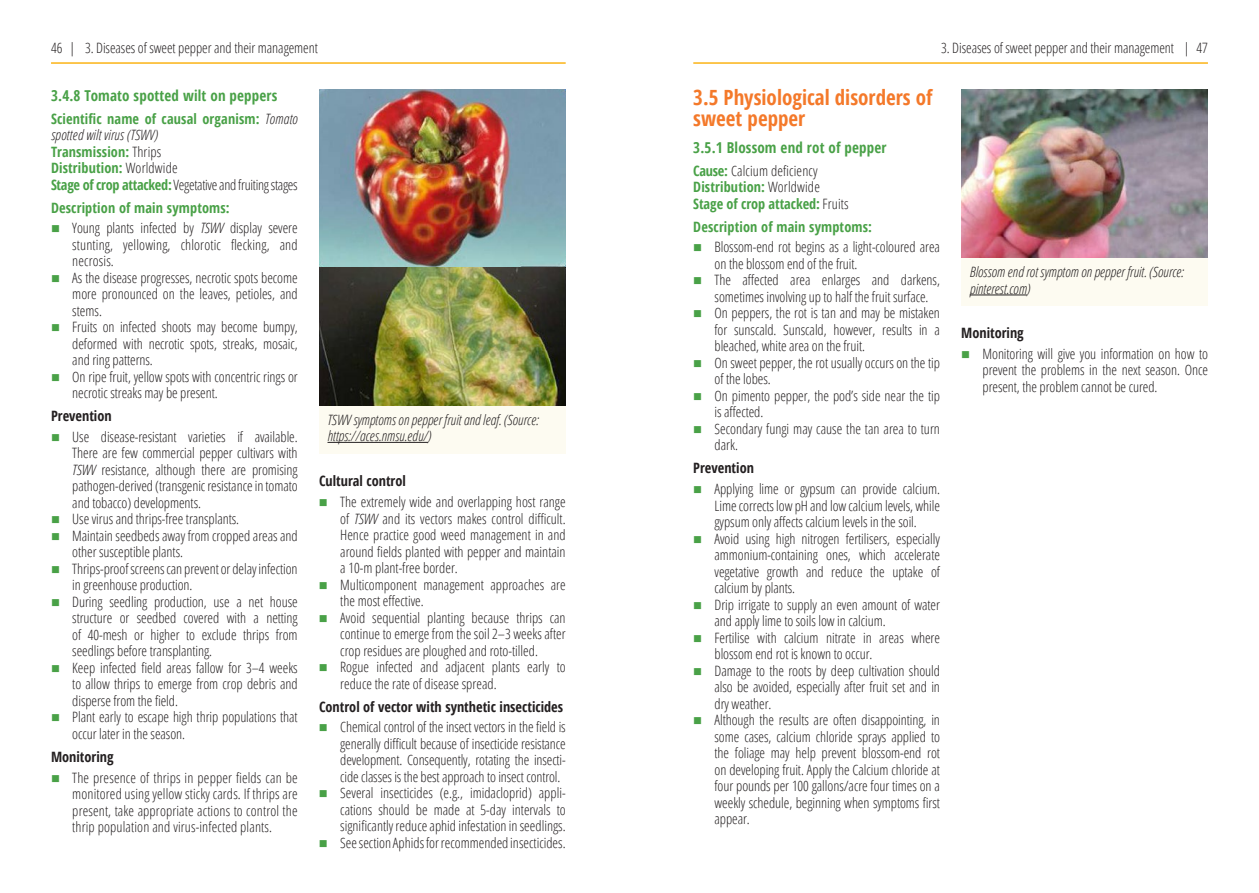
<style>
.page{position:relative;width:1259px;height:893px;background:#fff}
.page>*{position:absolute;margin:0;border:0;box-sizing:border-box;transform-origin:0 0}
.t1{font:700 condensed 21px/21px "Open Sans";color:#f4792a}
.t2{font:700 condensed 15px "Open Sans";letter-spacing:.01em;color:#49a147}
.t3{font:300 condensed 14.25px/16.5px "Open Sans";letter-spacing:-.005em;color:#231f20;text-align:justify}
.t4{font:700 condensed 14.25px/16.5px "Open Sans";letter-spacing:.01em;color:#49a147}
.t5{font:italic 300 condensed 14.25px/16.5px "Open Sans";color:#231f20}
.t6{font:700 condensed 14.25px "Open Sans";color:#231f20}
.s1{font-weight:300;font-style:italic;color:#231f20}
.s2{font-weight:300;color:#231f20}
.s3{color:#49a147}
.s4{font-style:italic}
</style>
<div class="page">
<hr style="left:693px;top:62px;width:515px;height:2px;background:#fbb316">
<hr style="left:51px;top:62px;width:515px;height:2px;background:#fbb316">
<div style="left:319px;top:405px;width:247px;height:49px;background:#fdfbf1"></div>
<hr style="left:327px;top:442px;width:101px;height:1px;background:#231f20">
<img style="left:319px;top:268px;width:247px;height:137px">
<img style="left:319px;top:89px;width:247px;height:177px">
<div style="left:961px;top:258px;width:247px;height:48px;background:#fdfbf1"></div>
<hr style="left:969px;top:295px;width:58px;height:1px;background:#231f20">
<img style="left:961px;top:89px;width:247px;height:169px">
<p class="t3" style="left:51px;top:40px;width:268px">46 | 3. Diseases of sweet pepper and their management</p>
<p class="t3" style="left:941px;top:40px;width:268px">3. Diseases of sweet pepper and their management | 47</p>
<p class="t2" style="left:51px;top:85px;width:228px">3.4.8 Tomato spotted wilt on peppers</p>
<p class="t4" style="left:51px;top:110px;width:248px">Scientific name of causal organism: <span class="s1">Tomato spotted wilt virus (TSWV)<br></span>Transmission: <span class="s2">Thrips<br></span>Distribution: <span class="s2">Worldwide<br></span>Stage of crop attacked: <span class="s2">Vegetative and fruiting stages</span></p>
<p class="t4" style="left:51px;top:199px;width:180px">Description of main symptoms:</p>
<p class="t3" style="left:72px;top:219px;width:227px;text-indent:-21px"><span class="s3">■</span> Young plants infected by <span class="s4">TSWV</span> display severe stunting, yellowing, chlorotic flecking, and necrosis.</p>
<p class="t3" style="left:72px;top:269px;width:227px;text-indent:-21px"><span class="s3">■</span> As the disease progresses, necrotic spots become more pronounced on the leaves, petioles, and stems.</p>
<p class="t3" style="left:72px;top:318px;width:227px;text-indent:-21px"><span class="s3">■</span> Fruits on infected shoots may become bumpy, deformed with necrotic spots, streaks, mosaic, and ring patterns.</p>
<p class="t3" style="left:72px;top:368px;width:227px;text-indent:-21px"><span class="s3">■</span> On ripe fruit, yellow spots with concentric rings or necrotic streaks may be present.</p>
<p class="t6" style="left:51px;top:406px;width:62px">Prevention</p>
<p class="t3" style="left:72px;top:428px;width:227px;text-indent:-21px"><span class="s3">■</span> Use disease-resistant varieties if available.<br>There are few commercial pepper cultivars with <span class="s4">TSWV</span> resistance, although there are promising pathogen-derived (transgenic resistance in tomato and tobacco) developments.</p>
<p class="t3" style="left:51px;top:511px;width:190px"><span class="s3">■</span> Use virus and thrips-free transplants.</p>
<p class="t3" style="left:72px;top:527px;width:227px;text-indent:-21px"><span class="s3">■</span> Maintain seedbeds away from cropped areas and other susceptible plants.</p>
<p class="t3" style="left:72px;top:560px;width:227px;text-indent:-21px"><span class="s3">■</span> Thrips-proof screens can prevent or delay infection in greenhouse production.</p>
<p class="t3" style="left:72px;top:593px;width:227px;text-indent:-21px"><span class="s3">■</span> During seedling production, use a net house structure or seedbed covered with a netting of 40-mesh or higher to exclude thrips from seedlings before transplanting.</p>
<p class="t3" style="left:72px;top:659px;width:227px;text-indent:-21px"><span class="s3">■</span> Keep infected field areas fallow for 3–4 weeks to allow thrips to emerge from crop debris and disperse from the field.</p>
<p class="t3" style="left:72px;top:709px;width:227px;text-indent:-21px"><span class="s3">■</span> Plant early to escape high thrip populations that occur later in the season.</p>
<p class="t6" style="left:51px;top:747px;width:64px">Monitoring</p>
<p class="t3" style="left:72px;top:769px;width:227px;text-indent:-21px"><span class="s3">■</span> The presence of thrips in pepper fields can be monitored using yellow sticky cards. If thrips are present, take appropriate actions to control the thrip population and virus-infected plants.</p>
<h1 class="t1" style="left:693px;top:87px;width:241px">3.5 Physiological disorders of sweet pepper</h1>
<p class="t2" style="left:693px;top:137px;width:195px">3.5.1 Blossom end rot of pepper</p>
<p class="t4" style="left:693px;top:162px;width:157px">Cause: <span class="s2">Calcium deficiency<br></span>Distribution: <span class="s2">Worldwide<br></span>Stage of crop attacked: <span class="s2">Fruits</span></p>
<p class="t4" style="left:693px;top:218px;width:180px">Description of main symptoms:</p>
<p class="t3" style="left:714px;top:238px;width:227px;text-indent:-21px"><span class="s3">■</span> Blossom-end rot begins as a light-coloured area on the blossom end of the fruit.</p>
<p class="t3" style="left:714px;top:271px;width:227px;text-indent:-21px"><span class="s3">■</span> The affected area enlarges and darkens, sometimes involving up to half the fruit surface.</p>
<p class="t3" style="left:714px;top:304px;width:227px;text-indent:-21px"><span class="s3">■</span> On peppers, the rot is tan and may be mistaken for sunscald. Sunscald, however, results in a bleached, white area on the fruit.</p>
<p class="t3" style="left:714px;top:354px;width:227px;text-indent:-21px"><span class="s3">■</span> On sweet pepper, the rot usually occurs on the tip of the lobes.</p>
<p class="t3" style="left:714px;top:387px;width:227px;text-indent:-21px"><span class="s3">■</span> On pimento pepper, the pod’s side near the tip is affected.</p>
<p class="t3" style="left:714px;top:420px;width:227px;text-indent:-21px"><span class="s3">■</span> Secondary fungi may cause the tan area to turn dark.</p>
<p class="t6" style="left:693px;top:458px;width:62px">Prevention</p>
<p class="t3" style="left:714px;top:480px;width:227px;text-indent:-21px"><span class="s3">■</span> Applying lime or gypsum can provide calcium.<br>Lime corrects low pH and low calcium levels, while gypsum only affects calcium levels in the soil.</p>
<p class="t3" style="left:714px;top:530px;width:227px;text-indent:-21px"><span class="s3">■</span> Avoid using high nitrogen fertilisers, especially ammonium-containing ones, which accelerate vegetative growth and reduce the uptake of calcium by plants.</p>
<p class="t3" style="left:714px;top:596px;width:227px;text-indent:-21px"><span class="s3">■</span> Drip irrigate to supply an even amount of water and apply lime to soils low in calcium.</p>
<p class="t3" style="left:714px;top:629px;width:227px;text-indent:-21px"><span class="s3">■</span> Fertilise with calcium nitrate in areas where blossom end rot is known to occur.</p>
<p class="t3" style="left:714px;top:662px;width:227px;text-indent:-21px"><span class="s3">■</span> Damage to the roots by deep cultivation should also be avoided, especially after fruit set and in dry weather.</p>
<p class="t3" style="left:714px;top:711px;width:227px;text-indent:-21px"><span class="s3">■</span> Although the results are often disappointing, in some cases, calcium chloride sprays applied to the foliage may help prevent blossom-end rot on developing fruit. Apply the Calcium chloride at four pounds per 100 gallons/acre four times on a weekly schedule, beginning when symptoms first appear.</p>
<p class="t5" style="left:969px;top:263px;width:216px">Blossom end rot symptom on pepper fruit. (Source: pinterest.com)</p>
<p class="t6" style="left:961px;top:323px;width:64px">Monitoring</p>
<p class="t3" style="left:982px;top:345px;width:227px;text-indent:-21px"><span class="s3">■</span> Monitoring will give you information on how to prevent the problems in the next season. Once present, the problem cannot be cured.</p>
<p class="t5" style="left:327px;top:411px;width:213px">TSWV symptoms on pepper fruit and leaf. (Source: https://aces.nmsu.edu/)</p>
<p class="t6" style="left:319px;top:471px;width:88px">Cultural control</p>
<p class="t3" style="left:340px;top:493px;width:227px;text-indent:-21px"><span class="s3">■</span> The extremely wide and overlapping host range of <span class="s4">TSWV</span> and its vectors makes control difficult.<br>Hence practice good weed management in and around fields planted with pepper and maintain a 10-m plant-free border.</p>
<p class="t3" style="left:340px;top:576px;width:227px;text-indent:-21px"><span class="s3">■</span> Multicomponent management approaches are the most effective.</p>
<p class="t3" style="left:340px;top:609px;width:227px;text-indent:-21px"><span class="s3">■</span> Avoid sequential planting because thrips can continue to emerge from the soil 2–3 weeks after crop residues are ploughed and roto-tilled.</p>
<p class="t3" style="left:340px;top:658px;width:227px;text-indent:-21px"><span class="s3">■</span> Rogue infected and adjacent plants early to reduce the rate of disease spread.</p>
<p class="t6" style="left:319px;top:696px;width:246px">Control of vector with synthetic insecticides</p>
<p class="t3" style="left:340px;top:718px;width:227px;text-indent:-21px"><span class="s3">■</span> Chemical control of the insect vectors in the field is generally difficult because of insecticide resistance development. Consequently, rotating the insecti&shy;cide classes is the best approach to insect control.</p>
<p class="t3" style="left:340px;top:784px;width:227px;text-indent:-21px"><span class="s3">■</span> Several insecticides (e.g., imidacloprid) appli&shy;cations should be made at 5-day intervals to significantlyreduceaphid infestation in seedlings.</p>
<p class="t3" style="left:319px;top:834px;width:248px"><span class="s3">■</span> See section Aphids for recommended insecticides.</p>
</div>
